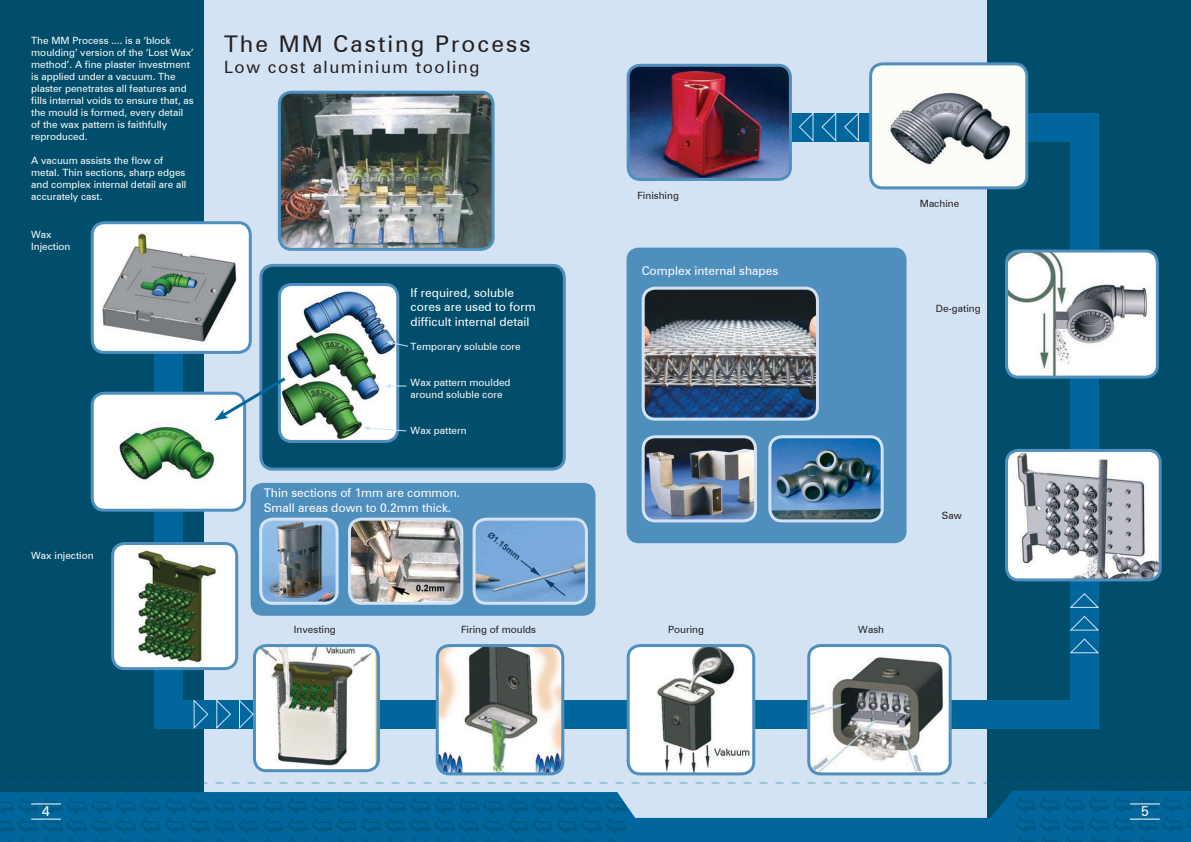
<style>
.page{position:relative;width:1191px;height:842px;background:#fff}
.page>*{position:absolute;margin:0;border:0;box-sizing:border-box;transform-origin:0 0}
.t1{font:23px "Zurich BT";letter-spacing:.09em;color:#231f20}
.t2{font:17px "Zurich BT";letter-spacing:.09em;color:#231f20}
.t3{font:12px/14.4px "Zurich BT";color:#fff}
.t4{font:10px/12px "Zurich BT";color:#fff}
.t5{font:10px "Zurich BT";color:#231f20}
</style>
<div class="page">
<div style="left:986px;top:0;width:205px;height:842px;background:#004e6c"></div>
<div style="left:0;top:0;width:204px;height:842px;background:#004e6c"></div>
<div style="left:204px;top:0;width:782px;height:842px;background:#d4e3f4"></div>
<div style="left:626px;top:248px;width:280px;height:295px;background:#4f8fbe;border-radius:12px"></div>
<svg style="left:0;top:790px;width:1191px;height:52px;fill:#00669b"></svg>
<svg style="left:8px;top:782px;width:1175px;height:2px"></svg>
<img style="left:279px;top:92px;width:214px;height:157px;border-radius:12px">
<div style="left:278px;top:91px;width:216px;height:160px;border:3px solid #4f8fbe;border-radius:12px"></div>
<img style="left:643px;top:288px;width:174px;height:131px;border-radius:12px">
<div style="left:641px;top:287px;width:178px;height:134px;border:3px solid #d4e3f4;border-radius:12px"></div>
<div style="left:261px;top:265px;width:303px;height:204px;background:#004e6c;border-radius:12px"></div>
<div style="left:259px;top:264px;width:307px;height:207px;border:3px solid #4f8fbe;border-radius:12px"></div>
<img style="left:279px;top:284px;width:119px;height:157px;border-radius:12px">
<div style="left:278px;top:283px;width:121px;height:160px;border:3px solid #4f8fbe;border-radius:12px"></div>
<img style="left:643px;top:437px;width:112px;height:84px;border-radius:12px">
<div style="left:641px;top:435px;width:116px;height:87px;border:3px solid #d4e3f4;border-radius:12px"></div>
<img style="left:770px;top:437px;width:112px;height:84px;border-radius:12px">
<div style="left:768px;top:435px;width:115px;height:87px;border:3px solid #d4e3f4;border-radius:12px"></div>
<div style="left:154px;top:345px;width:29px;height:377px;background:#00669b"></div>
<img style="left:92px;top:223px;width:158px;height:129px;border-radius:12px">
<div style="left:91px;top:221px;width:161px;height:133px;border:3px solid #4f8fbe;border-radius:12px"></div>
<img style="left:92px;top:393px;width:153px;height:117px;border-radius:12px">
<div style="left:91px;top:392px;width:155px;height:120px;border:3px solid #4f8fbe;border-radius:12px"></div>
<img style="left:113px;top:543px;width:124px;height:126px;border-radius:12px">
<div style="left:111px;top:542px;width:127px;height:128px;border:3px solid #4f8fbe;border-radius:12px"></div>
<div style="left:154px;top:700px;width:944px;height:29px;background:#00669b"></div>
<img style="left:255px;top:647px;width:122px;height:123px">
<div style="left:253px;top:644px;width:127px;height:128px;border:3px solid #4f8fbe;border-radius:12px"></div>
<img style="left:437px;top:646px;width:126px;height:127px">
<div style="left:436px;top:644px;width:128px;height:131px;border:3px solid #4f8fbe;border-radius:12px"></div>
<img style="left:628px;top:645px;width:125px;height:129px;border-radius:12px">
<div style="left:626px;top:644px;width:129px;height:131px;border:3px solid #4f8fbe;border-radius:12px"></div>
<img style="left:808px;top:645px;width:142px;height:129px;border-radius:12px">
<div style="left:807px;top:644px;width:144px;height:131px;border:3px solid #4f8fbe;border-radius:12px"></div>
<div style="left:1070px;top:113px;width:28px;height:615px;background:#00669b"></div>
<img style="left:1007px;top:450px;width:153px;height:128px">
<div style="left:1005px;top:449px;width:156px;height:132px;border:3px solid #4f8fbe;border-radius:12px"></div>
<img style="left:1006px;top:251px;width:151px;height:126px;border-radius:12px">
<div style="left:1005px;top:250px;width:153px;height:129px;border:3px solid #4f8fbe;border-radius:12px"></div>
<div style="left:792px;top:113px;width:306px;height:29px;background:#00669b"></div>
<img style="left:628px;top:65px;width:162px;height:114px;border-radius:12px">
<div style="left:626px;top:64px;width:166px;height:117px;border:3px solid #4f8fbe;border-radius:12px"></div>
<img style="left:870px;top:64px;width:156px;height:124px;border-radius:12px">
<div style="left:869px;top:62px;width:159px;height:127px;border:3px solid #4f8fbe;border-radius:12px"></div>
<svg style="left:214px;top:375px;width:75px;height:45px"></svg>
<svg style="left:386px;top:341px;width:22px;height:6px"></svg>
<svg style="left:384px;top:383px;width:22px;height:6px"></svg>
<svg style="left:363px;top:426px;width:44px;height:6px"></svg>
<div style="left:251px;top:483px;width:344px;height:133px;background:#4f8fbe;border-radius:12px"></div>
<img style="left:261px;top:519px;width:76px;height:84px;border-radius:12px">
<div style="left:259px;top:518px;width:79px;height:87px;border:3px solid #d4e3f4;border-radius:12px"></div>
<img style="left:349px;top:519px;width:113px;height:84px;border-radius:12px">
<div style="left:348px;top:518px;width:115px;height:87px;border:3px solid #d4e3f4;border-radius:12px"></div>
<img style="left:474px;top:519px;width:112px;height:84px;border-radius:12px">
<div style="left:472px;top:518px;width:116px;height:87px;border:3px solid #d4e3f4;border-radius:12px"></div>
<svg style="left:193px;top:699px;width:16px;height:30px"></svg>
<svg style="left:216px;top:700px;width:15px;height:29px"></svg>
<svg style="left:239px;top:698px;width:15px;height:31px"></svg>
<svg style="left:1069px;top:638px;width:30px;height:16px"></svg>
<svg style="left:1069px;top:615px;width:30px;height:16px"></svg>
<svg style="left:1069px;top:592px;width:30px;height:17px"></svg>
<svg style="left:844px;top:113px;width:15px;height:29px"></svg>
<svg style="left:821px;top:113px;width:16px;height:29px"></svg>
<svg style="left:799px;top:113px;width:15px;height:29px"></svg>
<div style="left:0;top:797px;width:626px;height:37px;background:#00669b"></div>
<div style="left:1015px;top:796px;width:167px;height:37px;background:#00669b"></div>
<p class="t4" style="left:31px;top:34px;width:164px">The MM Process .... is a ‘block moulding’ version of the ‘Lost Wax’ method’. A fine plaster investment is applied under a vacuum. The plaster penetrates all features and fills internal voids to ensure that, as the mould is formed, every detail of the wax pattern is faithfully reproduced.</p>
<p class="t4" style="left:31px;top:154px;width:157px">A vacuum assists the flow of metal. Thin sections, sharp edges and complex internal detail are all accurately cast.</p>
<p class="t4" style="left:31px;top:228px;width:41px">Wax<br>Injection</p>
<p class="t4" style="left:31px;top:549px;width:64px">Wax injection</p>
<h1 class="t1" style="left:224px;top:30px;width:308px">The MM Casting Process</h1>
<h2 class="t2" style="left:224px;top:56px;width:257px">Low cost aluminium tooling</h2>
<p class="t3" style="left:410px;top:285px;width:127px">If required, soluble cores are used to form difficult internal detail</p>
<p class="t4" style="left:410px;top:340px;width:112px">Temporary soluble core</p>
<p class="t4" style="left:410px;top:376px;width:101px">Wax pattern moulded around soluble core</p>
<p class="t4" style="left:410px;top:424px;width:58px">Wax pattern</p>
<p class="t3" style="left:264px;top:486px;width:198px">Thin sections of 1mm are common.<br>Small areas down to 0.2mm thick.</p>
<p class="t5" style="left:637px;top:189px;width:43px">Finishing</p>
<p class="t3" style="left:641px;top:263px;width:138px">Complex internal shapes</p>
<p class="t5" style="left:294px;top:624px;width:43px">Investing</p>
<p class="t5" style="left:461px;top:624px;width:77px">Firing of moulds</p>
<p class="t5" style="left:668px;top:624px;width:37px">Pouring</p>
<p class="t5" style="left:858px;top:624px;width:27px">Wash</p>
<p class="t5" style="left:920px;top:197px;width:41px">Machine</p>
<p class="t5" style="left:936px;top:303px;width:46px">De-gating</p>
<p class="t5" style="left:942px;top:509px;width:21px">Saw</p>
</div>
